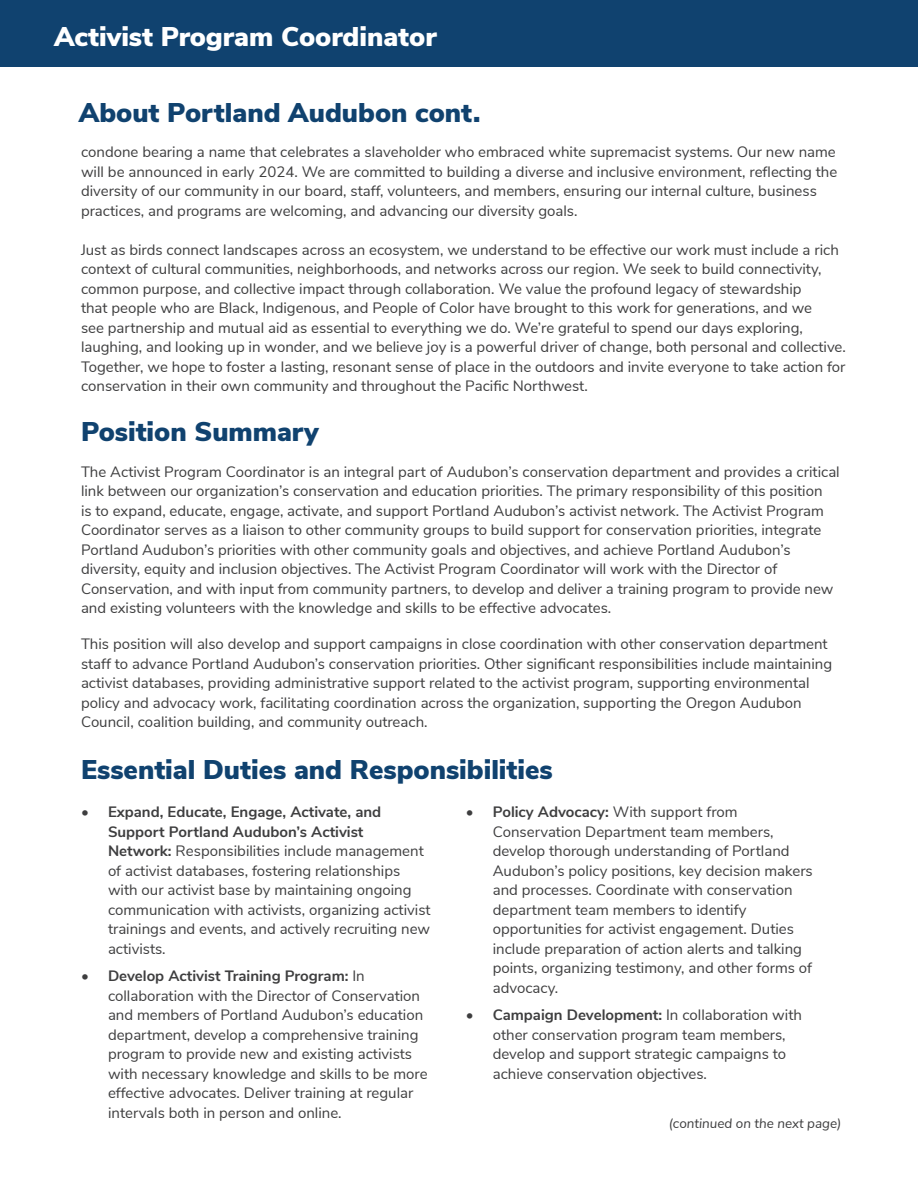
<style>
.page{position:relative;width:918px;height:1188px;background:#fff}
.page>*{position:absolute;margin:0;border:0;box-sizing:border-box;transform-origin:0 0}
.t1{font:900 27px "Nunito Sans";color:#10426f}
.t2{font:900 27px "Nunito Sans";color:#fff}
.t3{font:15px/19.5px "Nunito Sans";color:#3e3e3f}
.t4{font:italic 13.5px "Nunito Sans";color:#3e3e3f}
.s1{font-weight:700}
</style>
<div class="page">
<div style="left:0;top:0;width:918px;height:66px;background:#10426f"></div>
<h1 class="t2" style="left:54px;top:17px;width:384px">Activist Program Coordinator</h1>
<h1 class="t1" style="left:79px;top:93px;width:403px">About Portland Audubon cont.</h1>
<p class="t3" style="left:81px;top:142px;width:758px">condone bearing a name that celebrates a slaveholder who embraced white supremacist systems. Our new name will be announced in early 2024. We are committed to building a diverse and inclusive environment, reflecting the diversity of our community in our board, staff, volunteers, and members, ensuring our internal culture, business practices, and programs are welcoming, and advancing our diversity goals.</p>
<p class="t3" style="left:81px;top:239px;width:767px">Just as birds connect landscapes across an ecosystem, we understand to be effective our work must include a rich context of cultural communities, neighborhoods, and networks across our region. We seek to build connectivity, common purpose, and collective impact through collaboration. We value the profound legacy of stewardship<br>that people who are Black, Indigenous, and People of Color have brought to this work for generations, and we<br>see partnership and mutual aid as essential to everything we do. We’re grateful to spend our days exploring, laughing, and looking up in wonder, and we believe joy is a powerful driver of change, both personal and collective.<br>Together, we hope to foster a lasting, resonant sense of place in the outdoors and invite everyone to take action for conservation in their own community and throughout the Pacific Northwest.</p>
<h1 class="t1" style="left:81px;top:412px;width:239px">Position Summary</h1>
<p class="t3" style="left:81px;top:461px;width:760px">The Activist Program Coordinator is an integral part of Audubon’s conservation department and provides a critical link between our organization’s conservation and education priorities. The primary responsibility of this position<br>is to expand, educate, engage, activate, and support Portland Audubon’s activist network. The Activist Program Coordinator serves as a liaison to other community groups to build support for conservation priorities, integrate Portland Audubon’s priorities with other community goals and objectives, and achieve Portland Audubon’s diversity, equity and inclusion objectives. The Activist Program Coordinator will work with the Director of Conservation, and with input from community partners, to develop and deliver a training program to provide new and existing volunteers with the knowledge and skills to be effective advocates.</p>
<p class="t3" style="left:81px;top:633px;width:753px">This position will also develop and support campaigns in close coordination with other conservation department staff to advance Portland Audubon’s conservation priorities. Other significant responsibilities include maintaining activist databases, providing administrative support related to the activist program, supporting environmental policy and advocacy work, facilitating coordination across the organization, supporting the Oregon Audubon Council, coalition building, and community outreach.</p>
<h1 class="t1" style="left:81px;top:750px;width:473px">Essential Duties and Responsibilities</h1>
<p class="t3" style="left:108px;top:801px;width:324px;text-indent:-27px"><span class="s1">• Expand, Educate, Engage, Activate, and Support Portland Audubon’s Activist Network:</span> Responsibilities include management of activist databases, fostering relationships with our activist base by maintaining ongoing communication with activists, organizing activist trainings and events, and actively recruiting new activists.</p>
<p class="t3" style="left:108px;top:967px;width:321px;text-indent:-27px"><span class="s1">• Develop Activist Training Program:</span> In collaboration with the Director of Conservation and members of Portland Audubon’s education department, develop a comprehensive training program to provide new and existing activists with necessary knowledge and skills to be more effective advocates. Deliver training at regular intervals both in person and online.</p>
<p class="t3" style="left:493px;top:801px;width:322px;text-indent:-27px"><span class="s1">• Policy Advocacy:</span> With support from Conservation Department team members, develop thorough understanding of Portland Audubon’s policy positions, key decision makers and processes. Coordinate with conservation department team members to identify opportunities for activist engagement. Duties include preparation of action alerts and talking points, organizing testimony, and other forms of advocacy.</p>
<p class="t3" style="left:493px;top:1004px;width:311px;text-indent:-27px"><span class="s1">• Campaign Development:</span> In collaboration with other conservation program team members, develop and support strategic campaigns to achieve conservation objectives.</p>
<p class="t4" style="left:669px;top:1119px;width:174px">(continued on the next page)</p>
</div>
